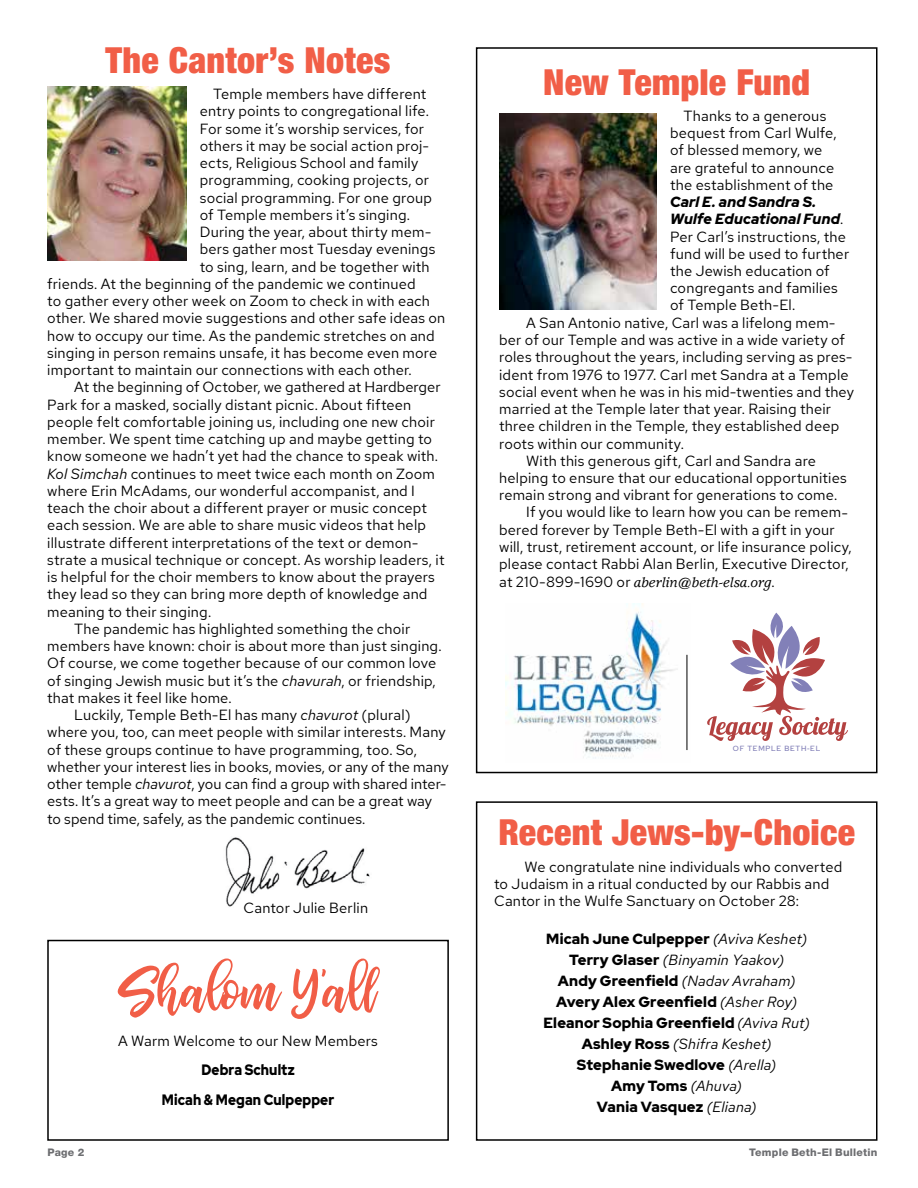
<style>
.page{position:relative;width:918px;height:1188px;background:#fff}
.page>*{position:absolute;margin:0;border:0;box-sizing:border-box;transform-origin:0 0}
.t1{font:51px "bhatoshine";letter-spacing:.015em;color:#f15e47}
.t2{font:900 condensed 36px "Helvetica Neue LT Std";letter-spacing:.005em;color:#f15e47}
.t3{font:900 15px/29.1px "Red Hat Display";letter-spacing:.01em;color:#000;text-align:center;scale:.9 1}
.t4{font:14.7px/17.2px "Red Hat Text";letter-spacing:.01em;color:#000}
.t5{font:900 14.7px/21px "Red Hat Display";letter-spacing:.015em;color:#000;text-align:center}
.t6{font:italic 14.7px "Red Hat Text";letter-spacing:.015em;color:#000}
.t7{font:italic 900 14.7px/17.2px "Red Hat Display";letter-spacing:.01em;color:#000}
.t8{font:italic 500 14.7px "Usherwood";letter-spacing:-.005em;color:#000}
.t9{font:800 10.5px "Helvetica Neue LT Std";letter-spacing:.02em;color:#6d6e71}
.t10{font:500 7.5px "Red Hat Display";letter-spacing:.1em;color:#8280b8}
.s1{font-style:italic}
.s2{font-family:"Red Hat Text";font-weight:400;font-style:normal}
.s3{font-family:"Red Hat Text";font-weight:400;font-style:italic}
.s4{font-family:"Red Hat Display";font-weight:900;font-style:normal}
</style>
<div class="page">
<div style="left:476px;top:47px;width:402px;height:726px;border:2px solid #000"></div>
<img style="left:505px;top:603px;width:183px;height:156px">
<hr style="left:687px;top:655px;width:1px;height:95px;background:#000">
<svg style="left:707px;top:613px;width:141px;height:128px"></svg>
<img style="left:47px;top:87px;width:139px;height:174px">
<img style="left:225px;top:837px;width:145px;height:70px">
<img style="left:499px;top:113px;width:158px;height:197px">
<div style="left:476px;top:801px;width:402px;height:340px;border:2px solid #000"></div>
<div style="left:47px;top:940px;width:402px;height:201px;border:2px solid #000"></div>
<h2 class="t2" style="left:106px;top:38px;width:286px">The Cantor’s Notes</h2>
<p class="t4" style="left:213px;top:85px;width:215px">Temple members have different</p>
<p class="t4" style="left:200px;top:102px;width:231px">entry points to congregational life.</p>
<p class="t4" style="left:200px;top:120px;width:226px">For some it’s worship services, for</p>
<p class="t4" style="left:200px;top:137px;width:231px">others it may be social action proj-</p>
<p class="t4" style="left:200px;top:154px;width:220px">ects, Religious School and family</p>
<p class="t4" style="left:200px;top:171px;width:231px">programming, cooking projects, or</p>
<p class="t4" style="left:200px;top:189px;width:234px">social programming. For one group</p>
<p class="t4" style="left:200px;top:206px;width:212px">of Temple members it’s singing.</p>
<p class="t4" style="left:200px;top:223px;width:233px">During the year, about thirty mem-</p>
<p class="t4" style="left:200px;top:240px;width:237px">bers gather most Tuesday evenings</p>
<p class="t4" style="left:200px;top:258px;width:231px">to sing, learn, and be together with</p>
<p class="t4" style="left:47px;top:275px;width:370px">friends. At the beginning of the pandemic we continued</p>
<p class="t4" style="left:47px;top:292px;width:384px">to gather every other week on Zoom to check in with each</p>
<p class="t4" style="left:47px;top:309px;width:400px">other. We shared movie suggestions and other safe ideas on</p>
<p class="t4" style="left:47px;top:327px;width:389px">how to occupy our time. As the pandemic stretches on and</p>
<p class="t4" style="left:47px;top:344px;width:392px">singing in person remains unsafe, it has become even more</p>
<p class="t4" style="left:47px;top:361px;width:366px">important to maintain our connections with each other.</p>
<p class="t4" style="left:74px;top:378px;width:368px">At the beginning of October, we gathered at Hardberger</p>
<p class="t4" style="left:47px;top:396px;width:366px">Park for a masked, socially distant picnic. About fifteen</p>
<p class="t4" style="left:47px;top:413px;width:389px">people felt comfortable joining us, including one new choir</p>
<p class="t4" style="left:47px;top:430px;width:386px">member. We spent time catching up and maybe getting to</p>
<p class="t4" style="left:47px;top:447px;width:392px">know someone we hadn’t yet had the chance to speak with.</p>
<p class="t4" style="left:47px;top:465px;width:389px"><span class="s1">Kol Simchah</span> continues to meet twice each month on Zoom</p>
<p class="t4" style="left:47px;top:482px;width:369px">where Erin McAdams, our wonderful accompanist, and I</p>
<p class="t4" style="left:47px;top:499px;width:381px">teach the choir about a different prayer or music concept</p>
<p class="t4" style="left:47px;top:516px;width:380px">each session. We are able to share music videos that help</p>
<p class="t4" style="left:47px;top:534px;width:373px">illustrate different interpretations of the text or demon-</p>
<p class="t4" style="left:47px;top:551px;width:399px">strate a musical technique or concept. As worship leaders, it</p>
<p class="t4" style="left:47px;top:568px;width:389px">is helpful for the choir members to know about the prayers</p>
<p class="t4" style="left:47px;top:585px;width:382px">they lead so they can bring more depth of knowledge and</p>
<p class="t4" style="left:47px;top:603px;width:166px">meaning to their singing.</p>
<p class="t4" style="left:74px;top:620px;width:338px">The pandemic has highlighted something the choir</p>
<p class="t4" style="left:47px;top:637px;width:396px">members have known: choir is about more than just singing.</p>
<p class="t4" style="left:47px;top:654px;width:391px">Of course, we come together because of our common love</p>
<p class="t4" style="left:47px;top:672px;width:390px">of singing Jewish music but it’s the <span class="s1">chavurah</span>, or friendship,</p>
<p class="t4" style="left:47px;top:689px;width:186px">that makes it feel like home.</p>
<p class="t4" style="left:74px;top:706px;width:338px">Luckily, Temple Beth-El has many <span class="s1">chavurot</span> (plural)</p>
<p class="t4" style="left:47px;top:723px;width:400px">where you, too, can meet people with similar interests. Many</p>
<p class="t4" style="left:47px;top:741px;width:371px">of these groups continue to have programming, too. So,</p>
<p class="t4" style="left:47px;top:758px;width:403px">whether your interest lies in books, movies, or any of the many</p>
<p class="t4" style="left:47px;top:775px;width:401px">other temple <span class="s1">chavurot</span>, you can find a group with shared inter-</p>
<p class="t4" style="left:47px;top:792px;width:386px">ests. It’s a great way to meet people and can be a great way</p>
<p class="t4" style="left:47px;top:810px;width:320px">to spend time, safely, as the pandemic continues.</p>
<p class="t4" style="left:244px;top:899px;width:126px">Cantor Julie Berlin</p>
<h1 class="t1" style="left:120px;top:952px;width:261px">Shalom Y’all</h1>
<p class="t4" style="left:118px;top:1032px;width:261px">A Warm Welcome to our New Members</p>
<p class="t3" style="left:162px;top:1056px;width:193px">Debra Schultz<br>Micah &amp; Megan Culpepper</p>
<h2 class="t2" style="left:543px;top:60px;width:268px">New Temple Fund</h2>
<p class="t4" style="left:670px;top:107px;width:168px;text-indent:14px">Thanks to a generous bequest from Carl Wulfe, of blessed memory, we are grateful to announce the establishment of the</p>
<p class="t7" style="left:670px;top:193px;width:175px">Carl E. and Sandra S.<br>Wulfe Educational Fund<span class="s2">.</span></p>
<p class="t4" style="left:670px;top:228px;width:177px">Per Carl’s instructions, the</p>
<p class="t4" style="left:670px;top:245px;width:181px">fund will be used to further</p>
<p class="t4" style="left:670px;top:262px;width:161px">the Jewish education of</p>
<p class="t4" style="left:670px;top:279px;width:169px">congregants and families</p>
<p class="t4" style="left:670px;top:296px;width:127px">of Temple Beth-El.</p>
<p class="t4" style="left:526px;top:314px;width:311px">A San Antonio native, Carl was a lifelong mem-</p>
<p class="t4" style="left:499px;top:331px;width:347px">ber of our Temple and was active in a wide variety of</p>
<p class="t4" style="left:499px;top:348px;width:355px">roles throughout the years, including serving as pres-</p>
<p class="t4" style="left:499px;top:366px;width:351px">ident from 1976 to 1977. Carl met Sandra at a Temple</p>
<p class="t4" style="left:499px;top:383px;width:356px">social event when he was in his mid-twenties and they</p>
<p class="t4" style="left:499px;top:400px;width:333px">married at the Temple later that year. Raising their</p>
<p class="t4" style="left:499px;top:417px;width:342px">three children in the Temple, they established deep</p>
<p class="t4" style="left:499px;top:435px;width:186px">roots within our community.</p>
<p class="t4" style="left:526px;top:452px;width:291px">With this generous gift, Carl and Sandra are</p>
<p class="t4" style="left:499px;top:469px;width:349px">helping to ensure that our educational opportunities</p>
<p class="t4" style="left:499px;top:486px;width:340px">remain strong and vibrant for generations to come.</p>
<p class="t4" style="left:526px;top:503px;width:323px">If you would like to learn how you can be remem-</p>
<p class="t4" style="left:499px;top:521px;width:337px">bered forever by Temple Beth-El with a gift in your</p>
<p class="t4" style="left:499px;top:538px;width:354px">will, trust, retirement account, or life insurance policy,</p>
<p class="t4" style="left:499px;top:555px;width:351px">please contact Rabbi Alan Berlin, Executive Director,</p>
<p class="t8" style="left:499px;top:574px;width:277px"><span class="s2">at 210-899-1690 or</span> aberlin@beth-elsa.org<span class="s2">.</span></p>
<p class="t10" style="left:733px;top:743px;width:89px">OF TEMPLE BETH-EL</p>
<h2 class="t2" style="left:498px;top:810px;width:358px">Recent Jews-by-Choice</h2>
<p class="t4" style="left:494px;top:858px;width:350px;text-indent:30px">We congratulate nine individuals who converted to Judaism in a ritual conducted by our Rabbis and<br>Cantor in the Wulfe Sanctuary on October 28:</p>
<p class="t5" style="left:546px;top:929px;width:262px">Micah June Culpepper <span class="s3">(Aviva Keshet)</span></p>
<p class="t6" style="left:569px;top:951px;width:216px"><span class="s4">Terry Glaser</span> (Binyamin Yaakov)</p>
<p class="t5" style="left:543px;top:971px;width:268px">Andy Greenfield <span class="s3">(Nadav Avraham)<br></span>Avery Alex Greenfield <span class="s3">(Asher Roy)<br></span>Eleanor Sophia Greenfield <span class="s3">(Aviva Rut)</span></p>
<p class="t6" style="left:582px;top:1035px;width:191px"><span class="s4">Ashley Ross</span> (Shifra Keshet)</p>
<p class="t5" style="left:577px;top:1055px;width:201px">Stephanie Swedlove <span class="s3">(Arella)<br></span>Amy Toms <span class="s3">(Ahuva)<br></span>Vania Vasquez <span class="s3">(Eliana)</span></p>
<p class="t9" style="left:48px;top:1146px;width:38px">Page 2</p>
<p class="t9" style="left:749px;top:1146px;width:130px">Temple Beth-El Bulletin</p>
</div>
